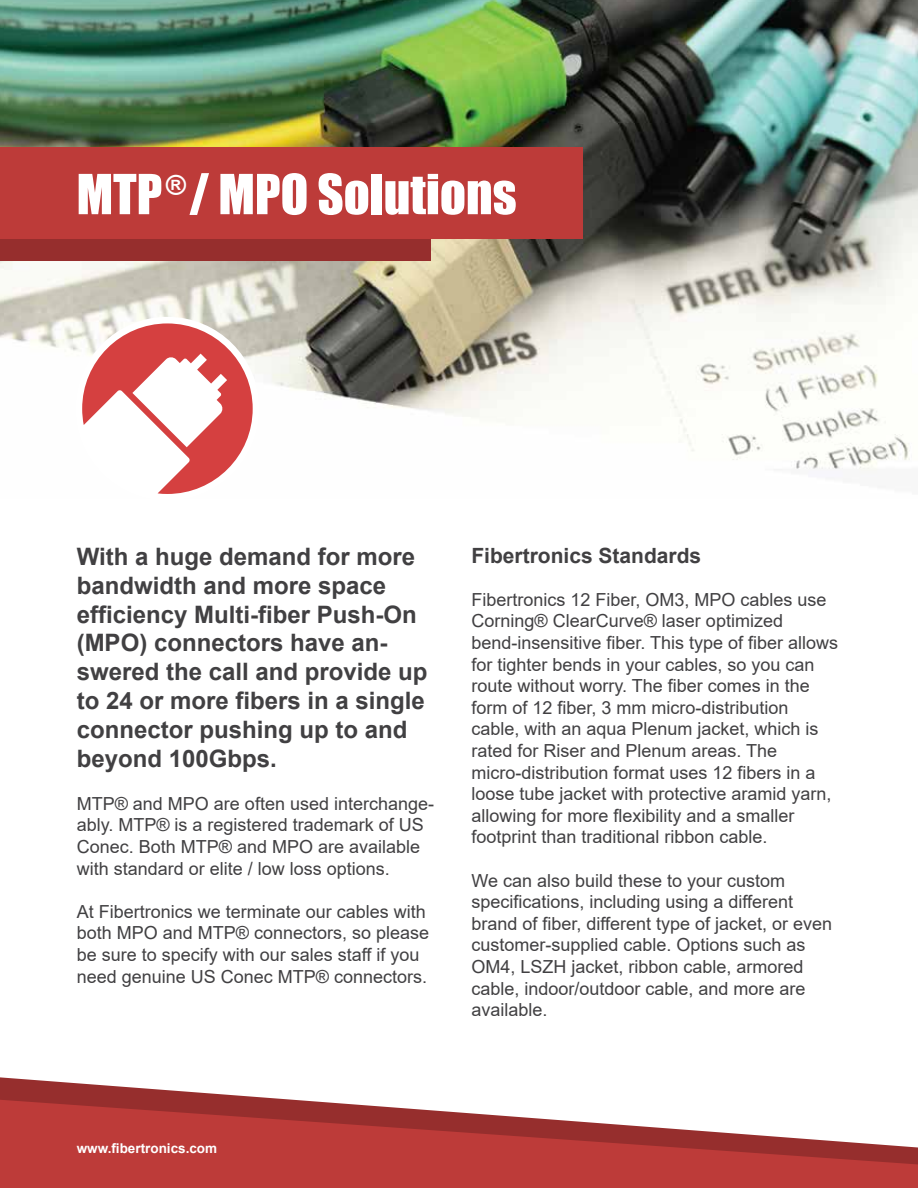
<style>
.page{position:relative;width:918px;height:1188px;background:#fff}
.page>*{position:absolute;margin:0;border:0;box-sizing:border-box;transform-origin:0 0}
.t1{font:51px "Impact";color:#fff}
.t2{font:27px "Impact";color:#fff}
.t3{font:700 24px/28.8px "Arial";color:#414042}
.t4{font:700 21px "Arial";color:#414042}
.t5{font:18px/21.6px "Arial";color:#414042}
.t6{font:700 13.5px "Arial";color:#fff}
</style>
<div class="page">
<img style="left:0;top:0;width:918px;height:471px">
<div style="left:0;top:239px;width:430px;height:21px;background:#962e2d"></div>
<div style="left:0;top:147px;width:582px;height:92px;background:#bd3b39"></div>
<div style="left:76px;top:317px;width:183px;height:184px;background:#fff;border-radius:50%"></div>
<svg style="left:82px;top:323px;width:171px;height:171px"></svg>
<svg style="left:0;top:1077px;width:269px;height:21px"></svg>
<svg style="left:0;top:1098px;width:918px;height:90px;fill:#bd3b39"></svg>
<h1 class="t1" style="left:77px;top:155px;width:442px">MTP / MPO Solutions</h1>
<h2 class="t2" style="left:166px;top:163px;width:23px">®</h2>
<h3 class="t3" style="left:77px;top:543px;width:352px">With a huge demand for more bandwidth and more space efficiency Multi-fiber Push-On (MPO) connectors have an&shy;swered the call and provide up to 24 or more fibers in a single connector pushing up to and beyond 100Gbps.</h3>
<p class="t5" style="left:77px;top:793px;width:359px">MTP® and MPO are often used interchange&shy;ably. MTP® is a registered trademark of US Conec. Both MTP® and MPO are available with standard or elite / low loss options.</p>
<p class="t5" style="left:77px;top:901px;width:354px">At Fibertronics we terminate our cables with both MPO and MTP® connectors, so please be sure to specify with our sales staff if you need genuine US Conec MTP® connectors.</p>
<p class="t4" style="left:471px;top:540px;width:231px">Fibertronics Standards</p>
<p class="t5" style="left:471px;top:588px;width:368px">Fibertronics 12 Fiber, OM3, MPO cables use Corning® ClearCurve® laser optimized bend-insensitive fiber. This type of fiber allows for tighter bends in your cables, so you can route without worry. The fiber comes in the form of 12 fiber, 3 mm micro-distribution cable, with an aqua Plenum jacket, which is rated for Riser and Plenum areas. The micro-distribution format uses 12 fibers in a loose tube jacket with protective aramid yarn, allowing for more flexibility and a smaller footprint than traditional ribbon cable.</p>
<p class="t5" style="left:471px;top:869px;width:362px">We can also build these to your custom specifications, including using a different brand of fiber, different type of jacket, or even customer-supplied cable. Options such as OM4, LSZH jacket, ribbon cable, armored cable, indoor/outdoor cable, and more are available.</p>
<p class="t6" style="left:77px;top:1139px;width:142px">www.fibertronics.com</p>
</div>
